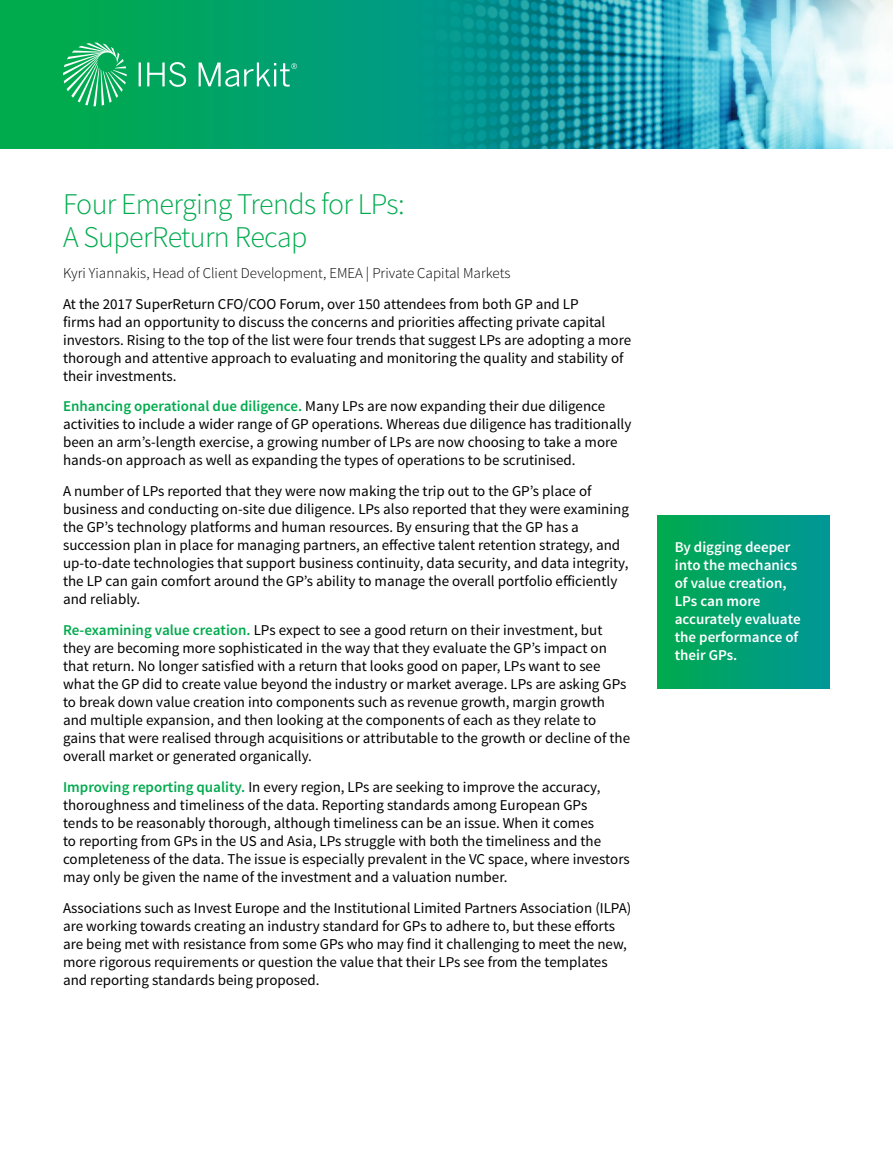
<style>
.page{position:relative;width:893px;height:1170px;background:#fff}
.page>*{position:absolute;margin:0;border:0;box-sizing:border-box;transform-origin:0 0}
.Short_Subhead{font:300 30px/33px "Source Sans Pro";letter-spacing:-.02em;color:#00ab4e}
.Body{font:15px/18px "Source Sans Pro";color:#000}
.Body-2{font:600 15px/18px "Source Sans Pro";color:#fff}
.Text_Styles-_Body{font:300 15px "Source Sans Pro";color:#000}
.s1{font-weight:600;color:#00ab4e}
</style>
<div class="page">
<div style="left:658px;top:515px;width:171px;height:173px;background:linear-gradient(to right,#00aa4d,#009699)"></div>
<svg style="left:0;top:0;width:893px;height:149px;background:#2dac97"></svg>
<svg style="left:63px;top:43px;width:64px;height:63px;background:#3dbd7a"></svg>
<svg style="left:139px;top:62px;width:2px;height:24px"></svg>
<svg style="left:147px;top:62px;width:39px;height:25px"></svg>
<svg style="left:199px;top:62px;width:98px;height:25px;background:#3cb88d"></svg>
<p class="Short_Subhead" style="left:63px;top:188px;width:343px">Four Emerging Trends for LPs:<br>A SuperReturn Recap</p>
<p class="Text_Styles-_Body" style="left:63px;top:264px;width:449px">Kyri Yiannakis, Head of Client Development, EMEA | Private Capital Markets</p>
<p class="Body" style="left:63px;top:295px;width:570px">At the 2017 SuperReturn CFO/COO Forum, over 150 attendees from both GP and LP<br>firms had an opportunity to discuss the concerns and priorities affecting private capital investors. Rising to the top of the list were four trends that suggest LPs are adopting a more thorough and attentive approach to evaluating and monitoring the quality and stability of their investments.</p>
<p class="Body" style="left:63px;top:397px;width:570px"><span class="s1">Enhancing operational due diligence.</span> Many LPs are now expanding their due diligence activities to include a wider range of GP operations. Whereas due diligence has traditionally been an arm’s-length exercise, a growing number of LPs are now choosing to take a more hands-on approach as well as expanding the types of operations to be scrutinised.</p>
<p class="Body" style="left:63px;top:482px;width:567px">A number of LPs reported that they were now making the trip out to the GP’s place of business and conducting on-site due diligence. LPs also reported that they were examining the GP’s technology platforms and human resources. By ensuring that the GP has a succession plan in place for managing partners, an effective talent retention strategy, and up-to-date technologies that support business continuity, data security, and data integrity, the LP can gain comfort around the GP’s ability to manage the overall portfolio efficiently and reliably.</p>
<p class="Body" style="left:63px;top:621px;width:568px"><span class="s1">Re-examining value creation.</span> LPs expect to see a good return on their investment, but they are becoming more sophisticated in the way that they evaluate the GP’s impact on that return. No longer satisfied with a return that looks good on paper, LPs want to see what the GP did to create value beyond the industry or market average. LPs are asking GPs to break down value creation into components such as revenue growth, margin growth and multiple expansion, and then looking at the components of each as they relate to gains that were realised through acquisitions or attributable to the growth or decline of the overall market or generated organically.</p>
<p class="Body" style="left:63px;top:778px;width:568px"><span class="s1">Improving reporting quality.</span> In every region, LPs are seeking to improve the accuracy, thoroughness and timeliness of the data. Reporting standards among European GPs<br>tends to be reasonably thorough, although timeliness can be an issue. When it comes<br>to reporting from GPs in the US and Asia, LPs struggle with both the timeliness and the completeness of the data. The issue is especially prevalent in the VC space, where investors may only be given the name of the investment and a valuation number.</p>
<p class="Body" style="left:63px;top:898px;width:570px">Associations such as Invest Europe and the Institutional Limited Partners Association (ILPA) are working towards creating an industry standard for GPs to adhere to, but these efforts are being met with resistance from some GPs who may find it challenging to meet the new, more rigorous requirements or question the value that their LPs see from the templates and reporting standards being proposed.</p>
<p class="Body-2" style="left:675px;top:538px;width:127px">By digging deeper into the mechanics of value creation,<br>LPs can more accurately evaluate the performance of their GPs.</p>
</div>
